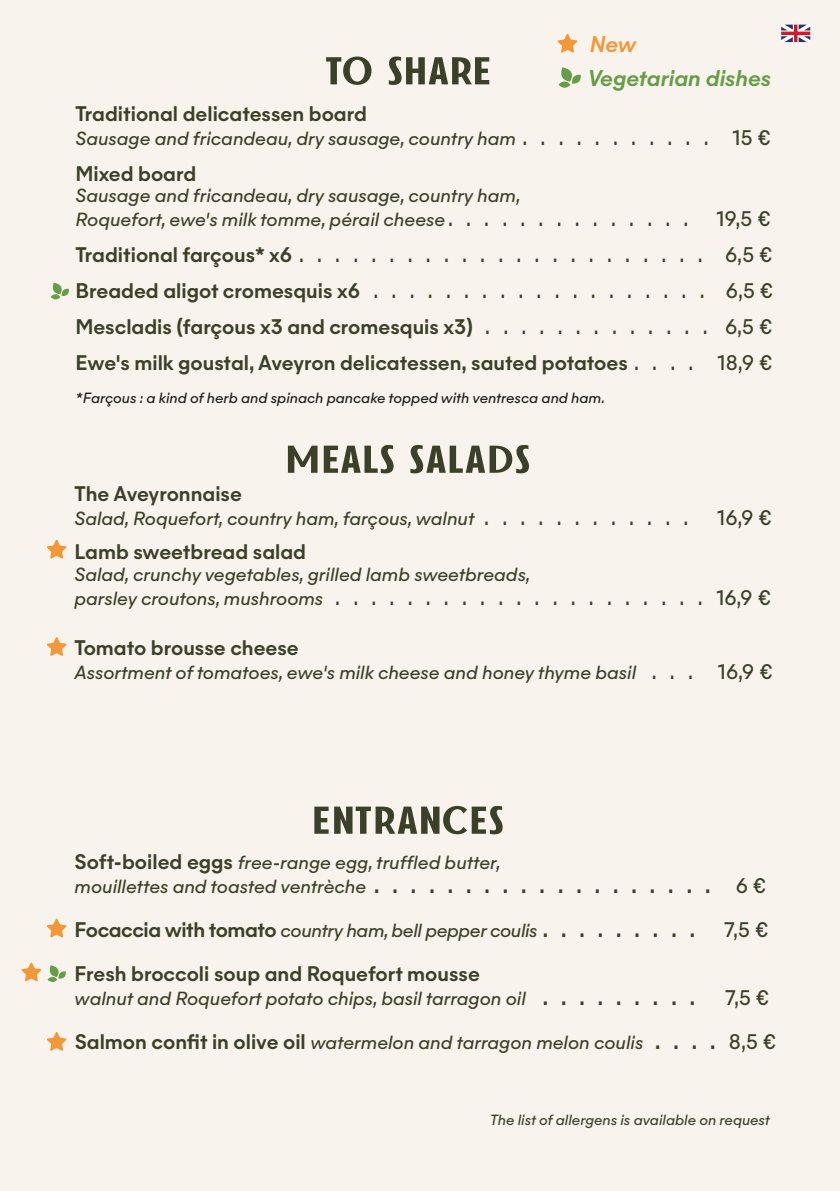
<style>
.page{position:relative;width:840px;height:1191px;background:#fff}
.page>*{position:absolute;margin:0;border:0;box-sizing:border-box;transform-origin:0 0}
.t1{font:52px "MADE The Artist Sans";letter-spacing:-.01em;color:#3b4128}
.t2{font:italic 500 21.6px "Majorant";color:#669d47}
.t3{font:italic 500 21.6px "Majorant";color:#f49739}
.t4{font:500 20px/36px "Majorant";color:#3b4128}
.t5{font:20px "Majorant";color:#3b4128}
.t6{font:500 20px "Majorant";letter-spacing:-.02em;color:#3b4128}
.t7{font:italic 18px/24px "Majorant";color:#3b4128}
.t8{font:italic 14px "Majorant";color:#1d1d1b}
.t9{font:italic 14px "Majorant";color:#3b4128}
.s1{font-style:normal;font-size:20px}
.s2{font-weight:400}
.s3{font-style:italic;font-size:18px}
.s4{font-weight:500;font-style:normal;font-size:20px}
.s5{font-weight:400;font-style:italic;font-size:18px}
</style>
<div class="page">
<div style="left:0;top:0;width:839px;height:1191px;background:#f9f3ed"></div>
<svg style="left:50px;top:282px;width:19px;height:18px"></svg>
<svg style="left:558px;top:67px;width:23px;height:21px"></svg>
<svg style="left:557px;top:34px;width:20px;height:19px"></svg>
<svg style="left:47px;top:637px;width:20px;height:19px"></svg>
<svg style="left:47px;top:539px;width:20px;height:20px"></svg>
<svg style="left:47px;top:918px;width:20px;height:19px"></svg>
<svg style="left:21px;top:962px;width:45px;height:20px"></svg>
<svg style="left:47px;top:1032px;width:20px;height:19px"></svg>
<svg style="left:781px;top:25px;width:28px;height:17px"></svg>
<h1 class="t1" style="left:324px;top:27px;width:168px">to share</h1>
<p class="t3" style="left:589px;top:30px;width:48px">New</p>
<p class="t2" style="left:587px;top:64px;width:185px">Vegetarian dishes</p>
<p class="t4" style="left:76px;top:95px;width:293px">Traditional delicatessen board</p>
<p class="t7" style="left:76px;top:126px;width:696px">Sausage and fricandeau, dry sausage, country ham <span class="s1">. . . . . . . . . . . 15 €</span></p>
<p class="t4" style="left:76px;top:155px;width:122px">Mixed board</p>
<p class="t7" style="left:76px;top:184px;width:614px">Sausage and fricandeau, dry sausage, country ham,<br>Roquefort, ewe's milk tomme, pérail cheese <span class="s1">. . . . . . . . . . . . . .</span></p>
<p class="t4" style="left:76px;top:201px;width:699px;text-indent:640px"><span class="s2">19,5 € </span>Traditional farçous* x6 <span class="s2">. . . . . . . . . . . . . . . . . . . . . . . 6,5 € </span>Breaded aligot cromesquis x6 <span class="s2">. . . . . . . . . . . . . . . . . . . 6,5 € </span>Mescladis (farçous x3 and cromesquis x3) <span class="s2">. . . . . . . . . . . . . 6,5 € </span>Ewe's milk goustal, Aveyron delicatessen, sauted potatoes <span class="s2">. . . . 18,9 €</span></p>
<p class="t8" style="left:76px;top:389px;width:530px">*Farçous : a kind of herb and spinach pancake topped with ventresca and ham.</p>
<h1 class="t1" style="left:284px;top:415px;width:248px">meals salads</h1>
<p class="t4" style="left:74px;top:476px;width:169px">The Aveyronnaise</p>
<p class="t7" style="left:74px;top:507px;width:615px">Salad, Roquefort, country ham, farçous, walnut <span class="s1">. . . . . . . . . . . .</span></p>
<p class="t5" style="left:716px;top:505px;width:56px">16,9 €</p>
<p class="t4" style="left:74px;top:534px;width:233px">Lamb sweetbread salad</p>
<p class="t7" style="left:74px;top:562px;width:457px">Salad, crunchy vegetables, grilled lamb sweetbreads,</p>
<p class="t5" style="left:74px;top:585px;width:697px"><span class="s3">parsley croutons, mushrooms</span> . . . . . . . . . . . . . . . . . . . . . 16,9 €</p>
<p class="t4" style="left:74px;top:630px;width:226px">Tomato brousse cheese</p>
<p class="t7" style="left:74px;top:660px;width:699px">Assortment of tomatoes, ewe's milk cheese and honey thyme basil <span class="s1">. . . 16,9 €</span></p>
<h1 class="t1" style="left:311px;top:776px;width:195px">entrances</h1>
<p class="t7" style="left:75px;top:850px;width:637px"><span class="s4">Soft-boiled eggs</span> free-range egg, truffled butter,<br>mouillettes and toasted ventrèche <span class="s4">. . . . . . . . . . . . . . . . . . .</span></p>
<p class="t5" style="left:735px;top:872px;width:32px">6 €</p>
<p class="t6" style="left:75px;top:916px;width:621px">Focaccia with tomato <span class="s5">country ham, bell pepper coulis</span> . . . . . . . . .</p>
<p class="t5" style="left:724px;top:916px;width:46px">7,5 €</p>
<p class="t4" style="left:75px;top:955px;width:406px">Fresh broccoli soup and Roquefort mousse</p>
<p class="t7" style="left:75px;top:986px;width:621px">walnut and Roquefort potato chips, basil tarragon oil <span class="s4">. . . . . . . . .</span></p>
<p class="t5" style="left:724px;top:984px;width:46px">7,5 €</p>
<p class="t7" style="left:75px;top:1030px;width:703px"><span class="s4">Salmon confit in olive oil</span> watermelon and tarragon melon coulis <span class="s4">. . . .</span> <span class="s1">8,5 €</span></p>
<p class="t9" style="left:490px;top:1110px;width:281px">The list of allergens is available on request</p>
</div>
